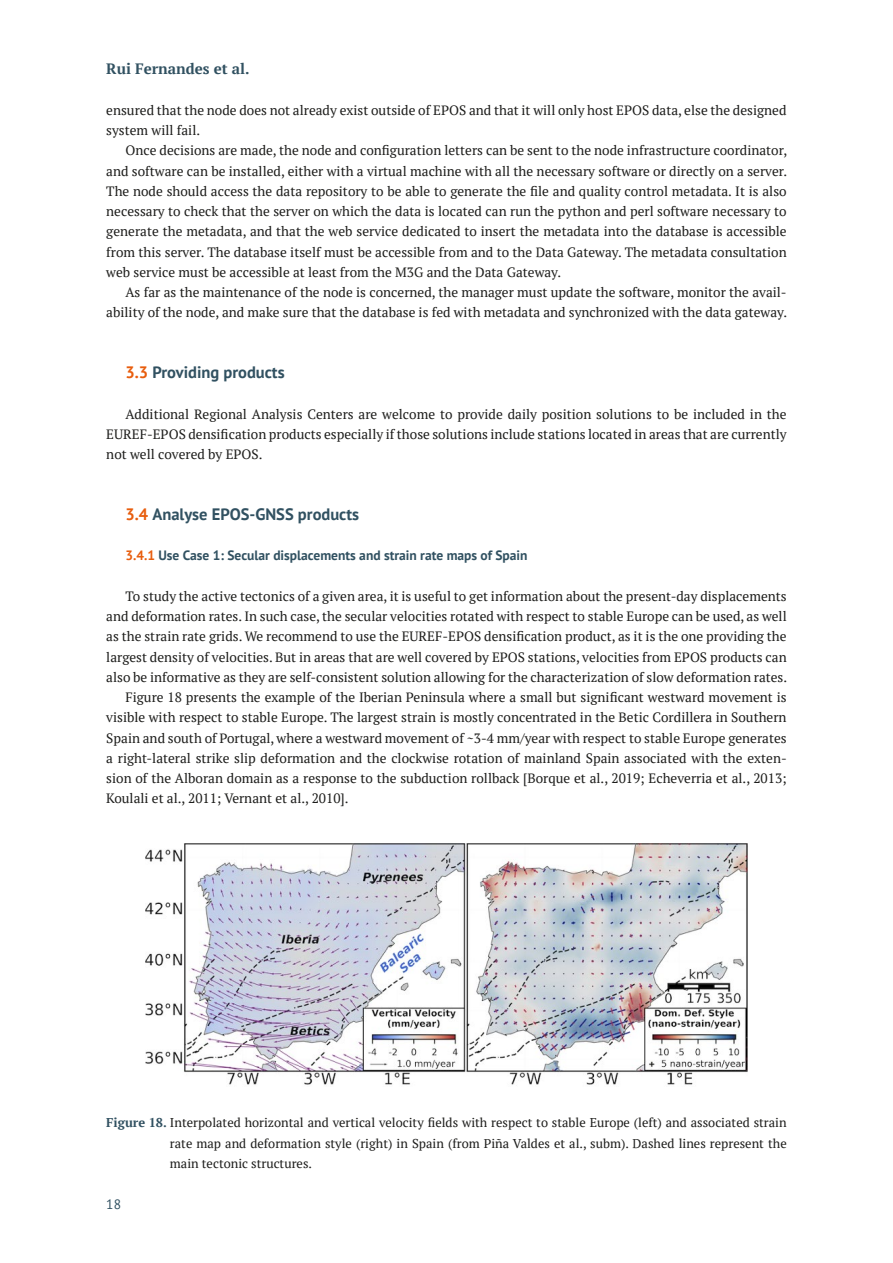
<style>
.page{position:relative;width:893px;height:1263px;background:#fff}
.page>*{position:absolute;margin:0;border:0;box-sizing:border-box;transform-origin:0 0}
.t1{font:700 16.5px "PT Sans";color:#315161}
.t2{font:700 15px "PT Serif";color:#315161}
.t3{font:13.5px/20.2px "PT Serif";color:#1d1d1b;text-align:justify}
.t4{font:700 13.5px "PT Sans";color:#315161}
.t5{font:13.5px "PT Sans";color:#315161}
.t6{font:12.75px/20.2px "PT Serif";color:#1d1d1b;text-align:justify}
.s1{color:#e85d0d}
.s2{font-weight:700;color:#315161}
</style>
<div class="page">
<img style="left:145px;top:844px;width:603px;height:241px">
<p class="t2" style="left:106px;top:59px;width:145px">Rui Fernandes et al.</p>
<p class="t3" style="left:106px;top:100px;width:682px">ensured that the node does not already exist outside of EPOS and that it will only host EPOS data, else the designed system will fail.</p>
<p class="t3" style="left:106px;top:140px;width:682px;text-indent:19px">Once decisions are made, the node and configuration letters can be sent to the node infrastructure coordinator, and software can be installed, either with a virtual machine with all the necessary software or directly on a server.<br>The node should access the data repository to be able to generate the file and quality control metadata. It is also necessary to check that the server on which the data is located can run the python and perl software necessary to generate the metadata, and that the web service dedicated to insert the metadata into the database is accessible from this server. The database itself must be accessible from and to the Data Gateway. The metadata consultation web service must be accessible at least from the M3G and the Data Gateway.</p>
<p class="t3" style="left:106px;top:282px;width:682px;text-align:right">As far as the maintenance of the node is concerned, the manager must update the software, monitor the avail&shy;ability of the node, and make sure that the database is fed with metadata and synchronized with the data gateway.</p>
<p class="t1" style="left:125px;top:361px;width:161px"><span class="s1">3.3</span> Providing products</p>
<p class="t3" style="left:106px;top:403px;width:682px;text-indent:19px">Additional Regional Analysis Centers are welcome to provide daily position solutions to be included in the EUREF-EPOS densification products especially if those solutions include stations located in areas that are currently not well covered by EPOS.</p>
<p class="t1" style="left:125px;top:503px;width:235px"><span class="s1">3.4</span> Analyse EPOS-GNSS products</p>
<p class="t4" style="left:125px;top:547px;width:404px"><span class="s1">3.4.1</span> Use Case 1: Secular displacements and strain rate maps of Spain</p>
<p class="t3" style="left:125px;top:586px;width:663px">To study the active tectonics of a given area, it is useful to get information about the present-day displacements</p>
<p class="t3" style="left:106px;top:606px;width:682px">and deformation rates. In such case, the secular velocities rotated with respect to stable Europe can be used, as well</p>
<p class="t3" style="left:106px;top:626px;width:682px">as the strain rate grids. We recommend to use the EUREF-EPOS densification product, as it is the one providing the</p>
<p class="t3" style="left:106px;top:646px;width:682px">largest density of velocities. But in areas that are well covered by EPOS stations, velocities from EPOS products can</p>
<p class="t3" style="left:106px;top:667px;width:682px">also be informative as they are self-consistent solution allowing for the characterization of slow deformation rates.</p>
<p class="t3" style="left:125px;top:687px;width:663px">Figure 18 presents the example of the Iberian Peninsula where a small but significant westward movement is</p>
<p class="t3" style="left:106px;top:707px;width:682px">visible with respect to stable Europe. The largest strain is mostly concentrated in the Betic Cordillera in Southern</p>
<p class="t3" style="left:106px;top:727px;width:682px">Spain and south of Portugal, where a westward movement of ~3-4 mm/year with respect to stable Europe generates</p>
<p class="t3" style="left:106px;top:748px;width:682px">a right-lateral strike slip deformation and the clockwise rotation of mainland Spain associated with the exten-</p>
<p class="t3" style="left:106px;top:768px;width:682px">sion of the Alboran domain as a response to the subduction rollback [Borque et al., 2019; Echeverria et al., 2013;</p>
<p class="t3" style="left:106px;top:788px;width:244px">Koulali et al., 2011; Vernant et al., 2010].</p>
<p class="t6" style="left:170px;top:1112px;width:618px;text-indent:-64px"><span class="s2">Figure 18.</span> Interpolated horizontal and vertical velocity fields with respect to stable Europe (left) and associated strain rate map and deformation style (right) in Spain (from Piña Valdes et al., subm). Dashed lines represent the main tectonic structures.</p>
<p class="t5" style="left:106px;top:1195px;width:16px">18</p>
</div>
